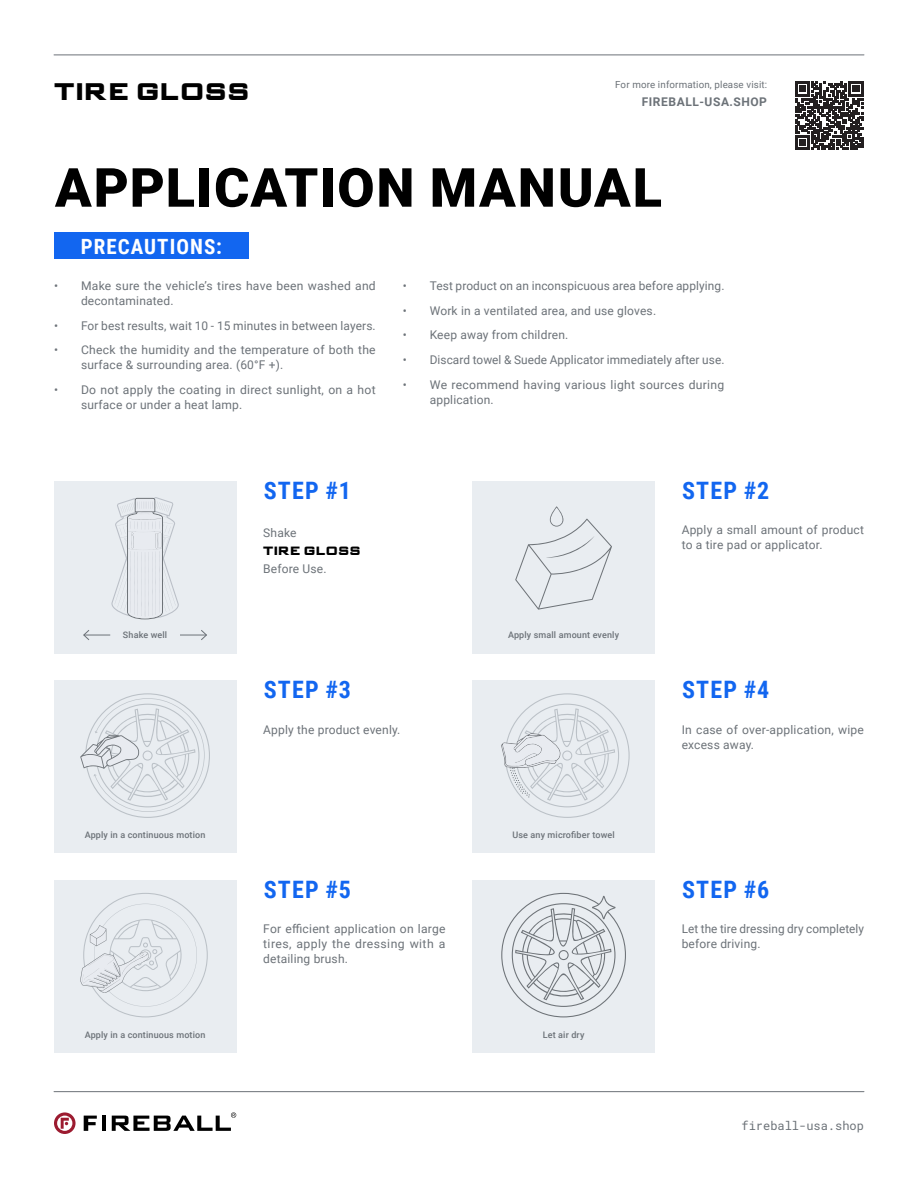
<style>
.page{position:relative;width:918px;height:1188px;background:#fff}
.page>*{position:absolute;margin:0;border:0;box-sizing:border-box;transform-origin:0 0}
.t1{font:900 54px "Roboto";letter-spacing:.03em;color:#000}
.Step{font:700 24px "Roboto Condensed";letter-spacing:.05em;color:#1266f0}
.Product_Name{font:24px "Hauser Gothic Test";letter-spacing:.065em;color:#000}
.Heading{font:700 21px "Roboto Condensed";letter-spacing:.05em;color:#fff}
.t2{font:12px/15px "Roboto";letter-spacing:.015em;color:#6c7278}
.t3{font:12px "Roboto Mono";color:#6c7278}
.t4{font:700 12px "Roboto";letter-spacing:.05em;color:#6c7278}
.t5{font:12px "Hauser Gothic Test";letter-spacing:.065em;color:#000}
.t6{font:9.75px "Roboto";letter-spacing:.015em;color:#6c7278}
.Small_Copy{font:500 9px "Roboto";letter-spacing:.015em;color:#6c7278}
</style>
<div class="page">
<div style="left:54px;top:232px;width:194px;height:27px;background:#1266f0"></div>
<hr style="left:54px;top:1091px;width:810px;height:1px;background:#6c7278">
<svg style="left:54px;top:1112px;width:22px;height:22px"></svg>
<svg style="left:84px;top:1116px;width:13px;height:15px"></svg>
<hr style="left:102px;top:1116px;width:4px;height:15px;background:#000">
<svg style="left:112px;top:1112px;width:124px;height:19px"></svg>
<hr style="left:54px;top:55px;width:810px;height:1px;background:#6c7278">
<div style="left:54px;top:481px;width:182px;height:172px;background:#e9edf1"></div>
<div style="left:472px;top:481px;width:183px;height:172px;background:#e9edf1"></div>
<div style="left:472px;top:880px;width:183px;height:173px;background:#e9edf1"></div>
<svg style="left:111px;top:497px;width:68px;height:122px"></svg>
<svg style="left:180px;top:630px;width:27px;height:10px"></svg>
<svg style="left:83px;top:630px;width:27px;height:10px"></svg>
<svg style="left:515px;top:506px;width:97px;height:104px"></svg>
<svg style="left:501px;top:893px;width:125px;height:124px"></svg>
<div style="left:54px;top:680px;width:182px;height:173px;background:#e9edf1"></div>
<div style="left:54px;top:880px;width:182px;height:173px;background:#e9edf1"></div>
<div style="left:472px;top:680px;width:183px;height:173px;background:#e9edf1"></div>
<svg style="left:80px;top:693px;width:130px;height:125px"></svg>
<svg style="left:80px;top:893px;width:128px;height:124px"></svg>
<svg style="left:501px;top:693px;width:129px;height:125px"></svg>
<svg style="left:795px;top:82px;width:68px;height:68px"></svg>
<p class="Product_Name" style="left:54px;top:79px;width:196px">TIRE GLOSS</p>
<p class="t6" style="left:615px;top:78px;width:154px">For more information, please visit:</p>
<p class="t4" style="left:642px;top:94px;width:127px">FIREBALL-USA.SHOP</p>
<p class="t1" style="left:55px;top:150px;width:609px">APPLICATION MANUAL</p>
<p class="Heading" style="left:81px;top:232px;width:143px">PRECAUTIONS:</p>
<p class="t2" style="left:81px;top:278px;width:296px;text-indent:-27px">• Make sure the vehicle’s tires have been washed and decontaminated.</p>
<p class="t2" style="left:54px;top:317px;width:323px">• For best results, wait 10 - 15 minutes in between layers.</p>
<p class="t2" style="left:81px;top:342px;width:296px;text-indent:-27px">• Check the humidity and the temperature of both the surface &amp; surrounding area. (60°F +).</p>
<p class="t2" style="left:81px;top:382px;width:296px;text-indent:-27px">• Do not apply the coating in direct sunlight, on a hot surface or under a heat lamp.</p>
<p class="Small_Copy" style="left:123px;top:629px;width:46px">Shake well</p>
<p class="Step" style="left:264px;top:473px;width:89px">STEP #1</p>
<p class="t2" style="left:263px;top:525px;width:35px">Shake</p>
<p class="t5" style="left:263px;top:544px;width:99px">TIRE GLOSS</p>
<p class="t2" style="left:263px;top:561px;width:65px">Before Use.</p>
<p class="t2" style="left:403px;top:278px;width:323px">• Test product on an inconspicuous area before applying.</p>
<p class="t2" style="left:403px;top:302px;width:255px">• Work in a ventilated area, and use gloves.</p>
<p class="t2" style="left:403px;top:327px;width:167px">• Keep away from children.</p>
<p class="t2" style="left:403px;top:352px;width:323px">• Discard towel &amp; Suede Applicator immediately after use.</p>
<p class="t2" style="left:430px;top:376px;width:296px;text-indent:-27px">• We recommend having various light sources during application.</p>
<p class="Small_Copy" style="left:508px;top:629px;width:112px">Apply small amount evenly</p>
<p class="Step" style="left:682px;top:473px;width:89px">STEP #2</p>
<p class="t2" style="left:682px;top:522px;width:184px">Apply a small amount of product to a tire pad or applicator.</p>
<p class="Small_Copy" style="left:85px;top:829px;width:122px">Apply in a continuous motion</p>
<p class="Small_Copy" style="left:85px;top:1028px;width:122px">Apply in a continuous motion</p>
<p class="Step" style="left:264px;top:673px;width:89px">STEP #3</p>
<p class="t2" style="left:263px;top:721px;width:139px">Apply the product evenly.</p>
<p class="Step" style="left:264px;top:873px;width:89px">STEP #5</p>
<p class="t2" style="left:263px;top:921px;width:184px;text-align:justify">For efficient application on large tires, apply the dressing with a detailing brush.</p>
<p class="Small_Copy" style="left:512px;top:829px;width:104px">Use any microfiber towel</p>
<p class="Small_Copy" style="left:543px;top:1028px;width:43px">Let air dry</p>
<p class="Step" style="left:682px;top:673px;width:89px">STEP #4</p>
<p class="t2" style="left:682px;top:721px;width:184px">In case of over-application, wipe excess away.</p>
<p class="Step" style="left:682px;top:873px;width:89px">STEP #6</p>
<p class="t2" style="left:682px;top:921px;width:184px">Let the tire dressing dry completely before driving.</p>
<p class="t3" style="left:742px;top:1117px;width:124px">fireball-usa.shop</p>
</div>
